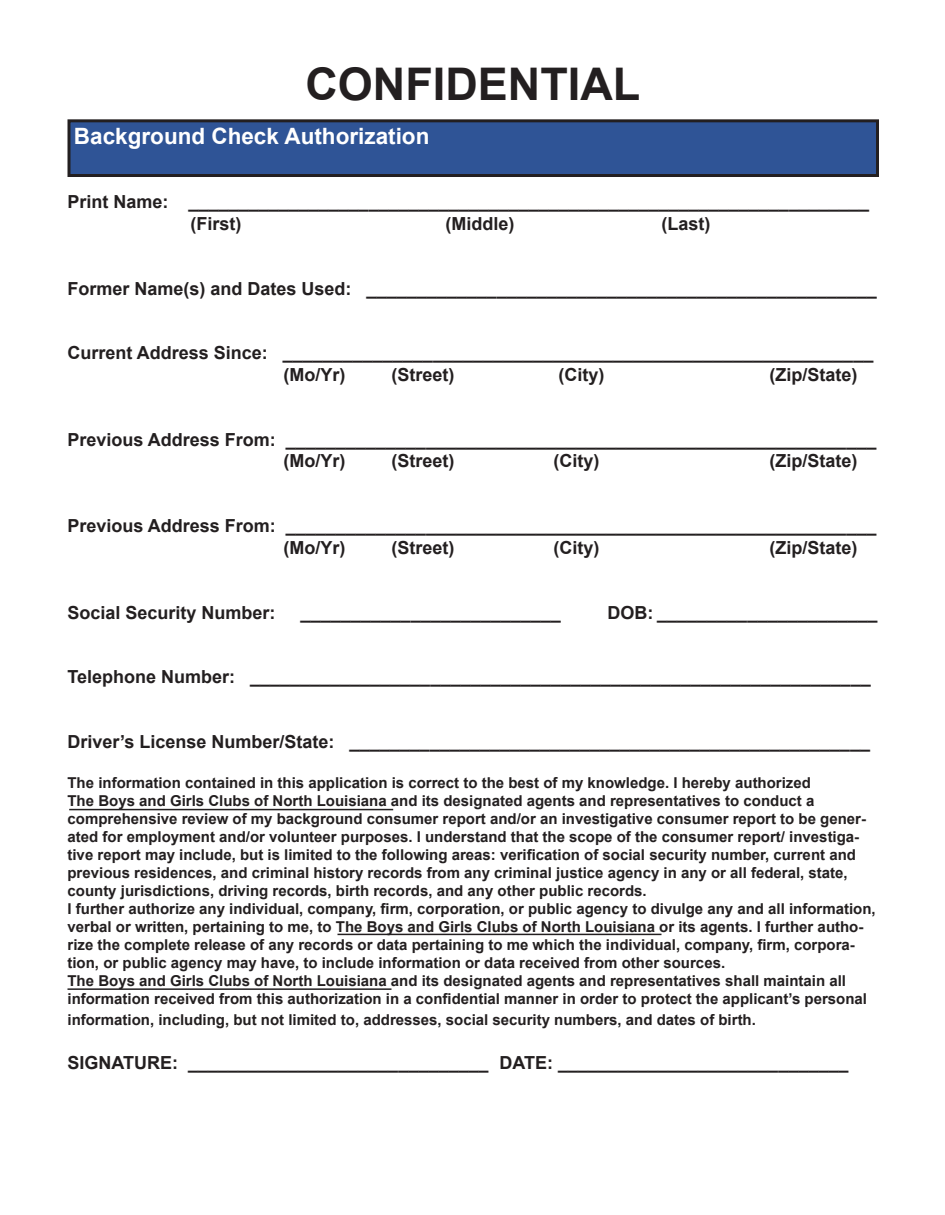
<style>
.page{position:relative;width:945px;height:1215px;background:#fff}
.page>*{position:absolute;margin:0;border:0;box-sizing:border-box;transform-origin:0 0}
.t1{font:700 45px "Arial";color:#231f20}
.t2{font:700 22.5px "Arial";color:#fff}
.t3{font:700 18px "Arial";color:#231f20}
.t4{font:700 15px/18px "Arial";color:#231f20}
</style>
<div class="page">
<div style="left:69px;top:121px;width:809px;height:55px;background:#2f5496"></div>
<div style="left:68px;top:119px;width:811px;height:58px;border:3px solid #231f20"></div>
<hr style="left:68px;top:988px;width:324px;height:2px;background:#231f20">
<hr style="left:69px;top:809px;width:324px;height:1px;background:#231f20">
<hr style="left:338px;top:934px;width:324px;height:1px;background:#231f20">
<p class="t1" style="left:305px;top:55px;width:336px">CONFIDENTIAL</p>
<p class="t2" style="left:74px;top:122px;width:357px">Background Check Authorization</p>
<p class="t3" style="left:68px;top:190px;width:803px">Print Name: ____________________________________________________________________</p>
<p class="t3" style="left:191px;top:212px;width:52px">(First)</p>
<p class="t3" style="left:446px;top:212px;width:70px">(Middle)</p>
<p class="t3" style="left:662px;top:212px;width:50px">(Last)</p>
<p class="t3" style="left:68px;top:276px;width:811px">Former Name(s) and Dates Used: ___________________________________________________</p>
<p class="t3" style="left:68px;top:341px;width:807px">Current Address Since: ___________________________________________________________</p>
<p class="t3" style="left:284px;top:363px;width:63px">(Mo/Yr)</p>
<p class="t3" style="left:392px;top:363px;width:64px">(Street)</p>
<p class="t3" style="left:559px;top:363px;width:47px">(City)</p>
<p class="t3" style="left:770px;top:363px;width:90px">(Zip/State)</p>
<p class="t3" style="left:68px;top:428px;width:810px">Previous Address From: ___________________________________________________________</p>
<p class="t3" style="left:284px;top:449px;width:63px">(Mo/Yr)</p>
<p class="t3" style="left:392px;top:449px;width:64px">(Street)</p>
<p class="t3" style="left:554px;top:449px;width:47px">(City)</p>
<p class="t3" style="left:770px;top:449px;width:90px">(Zip/State)</p>
<p class="t3" style="left:68px;top:514px;width:810px">Previous Address From: ___________________________________________________________</p>
<p class="t3" style="left:284px;top:536px;width:63px">(Mo/Yr)</p>
<p class="t3" style="left:392px;top:536px;width:64px">(Street)</p>
<p class="t3" style="left:554px;top:536px;width:47px">(City)</p>
<p class="t3" style="left:770px;top:536px;width:90px">(Zip/State)</p>
<p class="t3" style="left:68px;top:600px;width:210px">Social Security Number:</p>
<p class="t3" style="left:301px;top:600px;width:262px">__________________________</p>
<p class="t3" style="left:608px;top:600px;width:271px">DOB: ______________________</p>
<p class="t3" style="left:68px;top:665px;width:805px">Telephone Number: ______________________________________________________________</p>
<p class="t3" style="left:68px;top:730px;width:804px">Driver’s License Number/State: ____________________________________________________</p>
<p class="t4" style="left:68px;top:774px;width:745px">The information contained in this application is correct to the best of my knowledge. I hereby authorized</p>
<p class="t4" style="left:68px;top:792px;width:748px">The Boys and Girls Clubs of North Louisiana and its designated agents and representatives to conduct a</p>
<p class="t4" style="left:68px;top:810px;width:800px">comprehensive review of my background consumer report and/or an investigative consumer report to be gener&shy;ated for employment and/or volunteer purposes. I understand that the scope of the consumer report/ investiga&shy;tive report may include, but is limited to the following areas: verification of social security number, current and previous residences, and criminal history records from any criminal justice agency in any or all federal, state, county jurisdictions, driving records, birth records, and any other public records.</p>
<p class="t4" style="left:68px;top:900px;width:810px">I further authorize any individual, company, firm, corporation, or public agency to divulge any and all information, verbal or written, pertaining to me, to The Boys and Girls Clubs of North Louisiana or its agents. I further autho&shy;rize the complete release of any records or data pertaining to me which the individual, company, firm, corpora&shy;tion, or public agency may have, to include information or data received from other sources.</p>
<p class="t4" style="left:68px;top:972px;width:801px">The Boys and Girls Clubs of North Louisiana and its designated agents and representatives shall maintain all information received from this authorization in a confidential manner in order to protect the applicant’s personal</p>
<p class="t4" style="left:68px;top:1012px;width:690px">information, including, but not limited to, addresses, social security numbers, and dates of birth.</p>
<p class="t3" style="left:68px;top:1050px;width:782px">SIGNATURE: ______________________________ DATE: _____________________________</p>
</div>
